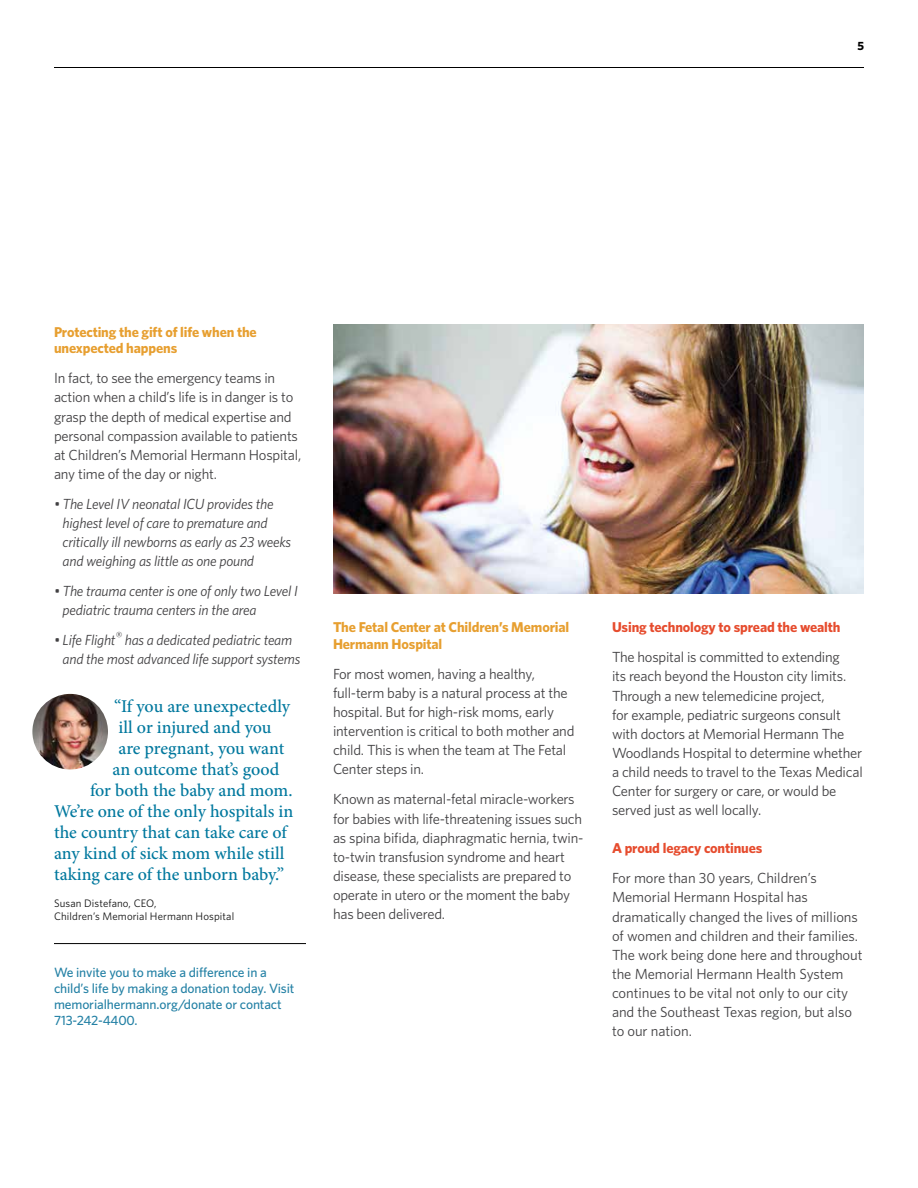
<style>
.page{position:relative;width:918px;height:1188px;background:#fff}
.page>*{position:absolute;margin:0;border:0;box-sizing:border-box;transform-origin:0 0}
.t1{font:500 18px "Minion Pro";letter-spacing:-.005em;color:#00789e}
.t2{font:14.7px/19.2px "Whitney";letter-spacing:-.015em;color:#414042}
.t3{font:italic 14.7px/19.2px "Whitney";letter-spacing:-.015em;color:#414042}
.t4{font:700 14.25px/16.5px "Whitney";letter-spacing:-.01em;color:#e79f30}
.t5{font:700 14.25px "Whitney";letter-spacing:-.01em;color:#e64c2e}
.t6{font:500 13.5px/16.2px "Whitney";letter-spacing:-.01em;color:#2481a5}
.t7{font:700 12px "Whitney";color:#000}
.t8{font:10.8px/13px "Whitney";letter-spacing:.01em;color:#141414}
</style>
<div class="page">
<hr style="left:54px;top:67px;width:810px;height:1px;background:#000">
<img style="left:333px;top:324px;width:531px;height:270px">
<img style="left:32px;top:694px;width:76px;height:76px;border-radius:38px">
<hr style="left:54px;top:943px;width:252px;height:1px;background:#000">
<p class="t7" style="left:857px;top:38px;width:8px">5</p>
<p class="t4" style="left:54px;top:323px;width:204px">Protecting the gift of life when the unexpected happens</p>
<p class="t2" style="left:54px;top:368px;width:249px">In fact, to see the emergency teams in action when a child’s life is in danger is to grasp the depth of medical expertise and personal compassion available to patients at Children’s Memorial Hermann Hospital, any time of the day or night.</p>
<p class="t3" style="left:63px;top:494px;width:230px;text-indent:-9px">• The Level IV neonatal ICU provides the highest level of care to premature and critically ill newborns as early as 23 weeks and weighing as little as one pound</p>
<p class="t3" style="left:63px;top:581px;width:237px;text-indent:-9px">• The trauma center is one of only two Level I pediatric trauma centers in the area</p>
<p class="t3" style="left:54px;top:630px;width:248px;text-align:center">• Life Flight<sup>®</sup> has a dedicated pediatric team and the most advanced life support systems</p>
<p class="t4" style="left:333px;top:619px;width:238px">The Fetal Center at Children’s Memorial<br>Hermann Hospital</p>
<p class="t2" style="left:333px;top:664px;width:243px">For most women, having a healthy, full-term baby is a natural process at the hospital. But for high-risk moms, early intervention is critical to both mother and child. This is when the team at The Fetal Center steps in.</p>
<p class="t2" style="left:333px;top:789px;width:252px">Known as maternal-fetal miracle-workers for babies with life-threatening issues such as spina bifida, diaphragmatic hernia, twin&shy;to-twin transfusion syndrome and heart disease, these specialists are prepared to operate in utero or the moment the baby has been delivered.</p>
<p class="t1" style="left:114px;top:694px;width:178px">“If you are unexpectedly</p>
<p class="t1" style="left:118px;top:715px;width:155px">ill or injured and you</p>
<p class="t1" style="left:118px;top:736px;width:167px">are pregnant, you want</p>
<p class="t1" style="left:113px;top:757px;width:168px">an outcome that’s good</p>
<p class="t1" style="left:90px;top:778px;width:204px">for both the baby and mom.</p>
<p class="t1" style="left:54px;top:800px;width:241px">We’re one of the only hospitals in</p>
<p class="t1" style="left:54px;top:821px;width:235px">the country that can take care of</p>
<p class="t1" style="left:54px;top:842px;width:232px">any kind of sick mom while still</p>
<p class="t1" style="left:54px;top:863px;width:232px">taking care of the unborn baby.”</p>
<p class="t8" style="left:54px;top:896px;width:182px">Susan Distefano, CEO,<br>Children’s Memorial Hermann Hospital</p>
<p class="t6" style="left:54px;top:963px;width:242px">We invite you to make a difference in a child’s life by making a donation today. Visit memorialhermann.org/donate or contact 713-242-4400.</p>
<p class="t5" style="left:612px;top:619px;width:230px">Using technology to spread the wealth</p>
<p class="t2" style="left:612px;top:647px;width:252px">The hospital is committed to extending<br>its reach beyond the Houston city limits.<br>Through a new telemedicine project,<br>for example, pediatric surgeons consult with doctors at Memorial Hermann The Woodlands Hospital to determine whether a child needs to travel to the Texas Medical Center for surgery or care, or would be served just as well locally.</p>
<p class="t5" style="left:612px;top:840px;width:152px">A proud legacy continues</p>
<p class="t2" style="left:612px;top:868px;width:252px">For more than 30 years, Children’s Memorial Hermann Hospital has dramatically changed the lives of millions of women and children and their families.<br>The work being done here and throughout the Memorial Hermann Health System continues to be vital not only to our city and the Southeast Texas region, but also to our nation.</p>
</div>
